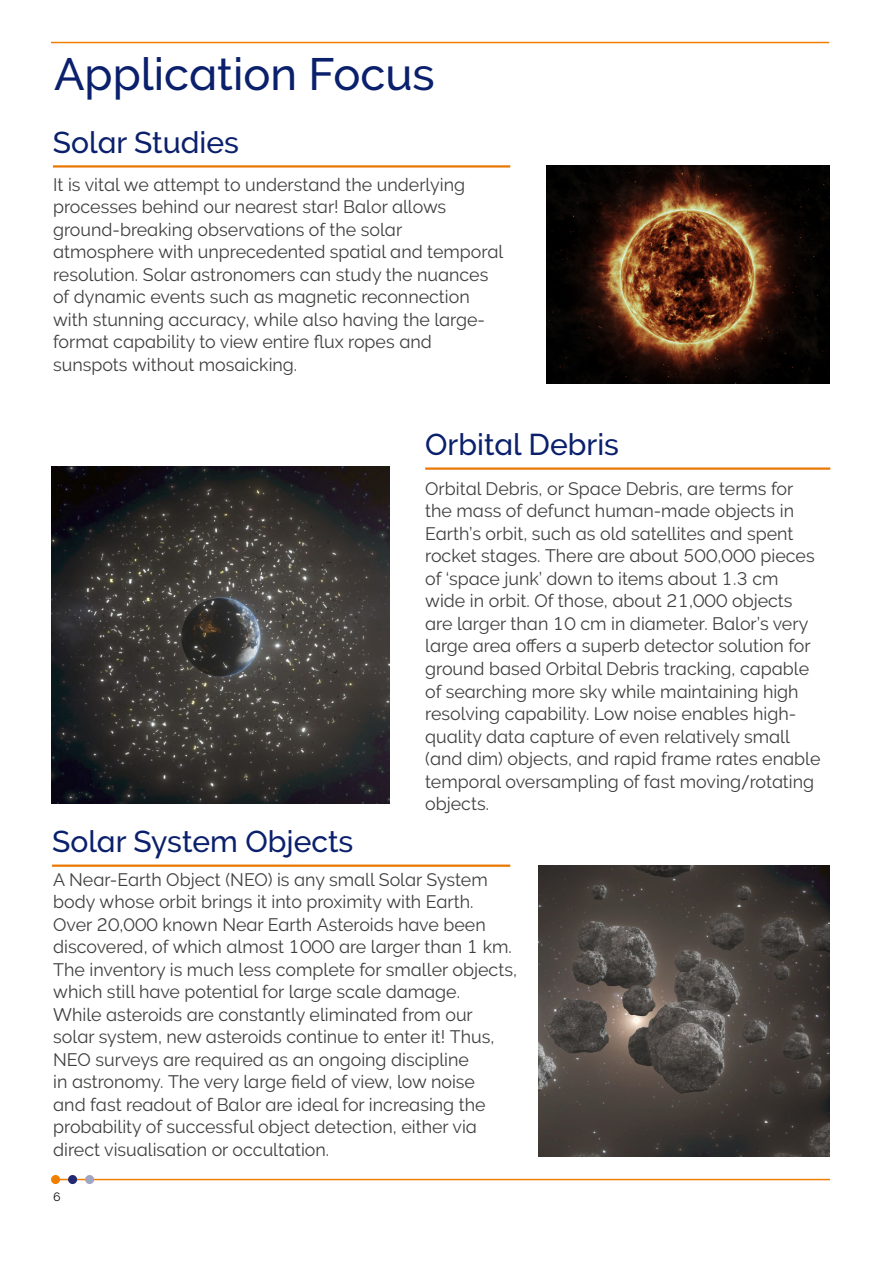
<style>
.page{position:relative;width:893px;height:1263px;background:#fff}
.page>*{position:absolute;margin:0;border:0;box-sizing:border-box;transform-origin:0 0}
.t1{font:45.15px "Oxford Raleway Medium";color:#0b206c}
.t2{font:30px "Oxford Raleway Medium";color:#0b206c}
.t3{font:18px/22.5px "Oxford Raleway Regular";color:#3f3f3e}
.t4{font:12px "Oxford Raleway Regular";color:#000}
</style>
<div class="page">
<hr style="left:58px;top:1179px;width:771px;height:1px;background:#f07f00">
<div style="left:52px;top:1176px;width:7px;height:7px;background:#f07f00;border-radius:50%"></div>
<div style="left:51px;top:1175px;width:9px;height:9px;border:2px solid #f07f00;border-radius:50%"></div>
<div style="left:86px;top:1176px;width:7px;height:7px;background:#a1a5c4;border-radius:50%"></div>
<div style="left:85px;top:1175px;width:9px;height:9px;border:2px solid #a1a5c4;border-radius:50%"></div>
<div style="left:69px;top:1176px;width:7px;height:7px;background:#232870;border-radius:50%"></div>
<div style="left:68px;top:1175px;width:9px;height:9px;border:2px solid #232870;border-radius:50%"></div>
<hr style="left:51px;top:42px;width:778px;height:1px;background:#f07f00">
<hr style="left:53px;top:165px;width:457px;height:3px;background:#ea7800">
<hr style="left:425px;top:467px;width:405px;height:3px;background:#ea7800">
<hr style="left:52px;top:864px;width:458px;height:3px;background:#ea7800">
<img style="left:546px;top:166px;width:283px;height:217px">
<img style="left:51px;top:467px;width:338px;height:337px">
<img style="left:539px;top:866px;width:290px;height:291px">
<h1 class="t1" style="left:54px;top:48px;width:382px">Application Focus</h1>
<h2 class="t2" style="left:53px;top:125px;width:188px">Solar Studies</h2>
<p class="t3" style="left:53px;top:173px;width:452px">It is vital we attempt to understand the underlying processes behind our nearest star! Balor allows ground-breaking observations of the solar atmosphere with unprecedented spatial and temporal resolution. Solar astronomers can study the nuances of dynamic events such as magnetic reconnection with stunning accuracy, while also having the large&shy;format capability to view entire flux ropes and sunspots without mosaicking.</p>
<h2 class="t2" style="left:425px;top:427px;width:195px">Orbital Debris</h2>
<h2 class="t2" style="left:52px;top:824px;width:303px">Solar System Objects</h2>
<p class="t3" style="left:425px;top:477px;width:397px">Orbital Debris, or Space Debris, are terms for the mass of defunct human-made objects in Earth’s orbit, such as old satellites and spent rocket stages. There are about 500,000 pieces of ‘space junk’ down to items about 1.3 cm wide in orbit. Of those, about 21,000 objects are larger than 10 cm in diameter. Balor’s very large area offers a superb detector solution for ground based Orbital Debris tracking, capable of searching more sky while maintaining high resolving capability. Low noise enables high&shy;quality data capture of even relatively small (and dim) objects, and rapid frame rates enable temporal oversampling of fast moving/rotating objects.</p>
<p class="t3" style="left:53px;top:868px;width:465px">A Near-Earth Object (NEO) is any small Solar System body whose orbit brings it into proximity with Earth.<br>Over 20,000 known Near Earth Asteroids have been discovered, of which almost 1000 are larger than 1 km.<br>The inventory is much less complete for smaller objects, which still have potential for large scale damage.<br>While asteroids are constantly eliminated from our solar system, new asteroids continue to enter it! Thus, NEO surveys are required as an ongoing discipline<br>in astronomy. The very large field of view, low noise<br>and fast readout of Balor are ideal for increasing the probability of successful object detection, either via direct visualisation or occultation.</p>
<p class="t4" style="left:53px;top:1190px;width:9px">6</p>
</div>
